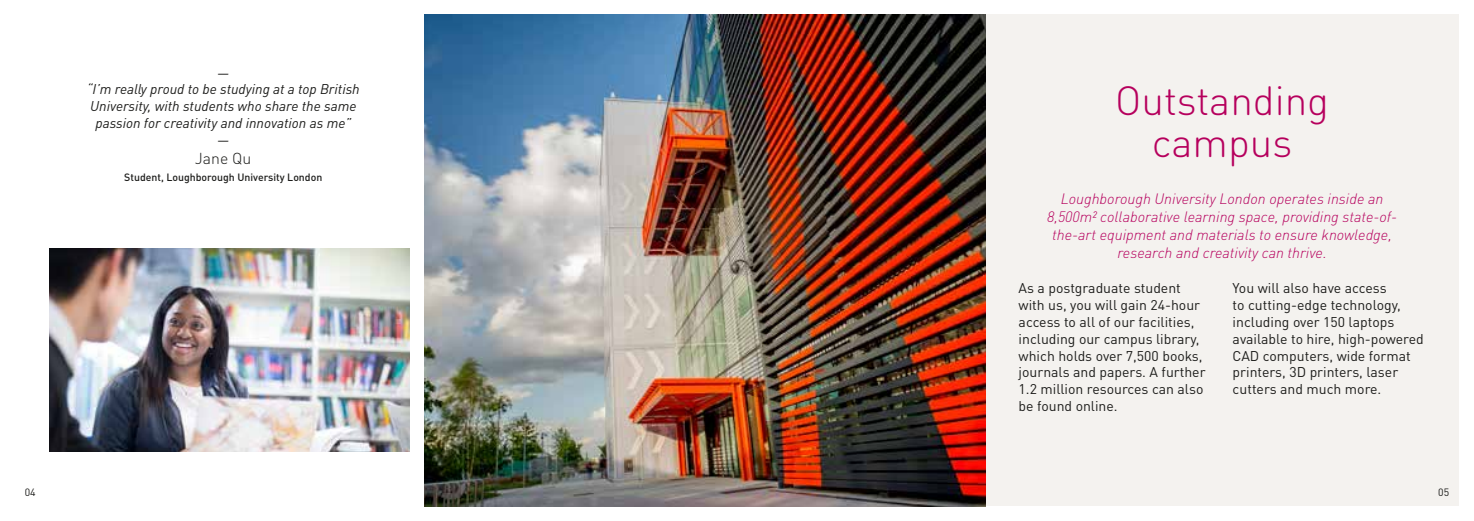
<style>
.page{position:relative;width:1474px;height:521px;background:#fff}
.page>*{position:absolute;margin:0;border:0;box-sizing:border-box;transform-origin:0 0}
.t1{font:300 40.25px/42px "DIN Round OT";color:#b6005d;text-align:center}
.t2{font:300 15.75px "DIN Round OT";color:#1d1d1b}
.t3{font:italic 300 14.88px/17.8px "DINOT";color:#b6005d;text-align:center}
.t4{font:14px/16.8px "DINOT";color:#1d1d1b}
.t5{font:italic 14px/16.8px "DINOT";color:#1d1d1b;text-align:center}
.t6{font:500 10.5px "DINOT";color:#1d1d1b}
.t7{font:10.5px "DINOT";color:#1d1d1b}
</style>
<div class="page">
<div style="left:424px;top:15px;width:1034px;height:491px;background:#f4f2ef"></div>
<img style="left:424px;top:15px;width:561px;height:491px">
<img style="left:50px;top:248px;width:359px;height:203px">
<p class="t5" style="left:87px;top:64px;width:274px">—<br>“I’m really proud to be studying at a top British<br>University, with students who share the same passion for creativity and innovation as me”<br>—</p>
<p class="t2" style="left:195px;top:148px;width:58px">Jane Qu</p>
<p class="t6" style="left:124px;top:171px;width:199px">Student, Loughborough University London</p>
<h1 class="t1" style="left:1115px;top:79px;width:215px">Outstanding campus</h1>
<p class="t3" style="left:1047px;top:190px;width:351px">Loughborough University London operates inside an 8,500m² collaborative learning space, providing state-of&shy;the-art equipment and materials to ensure knowledge, research and creativity can thrive.</p>
<p class="t4" style="left:1018px;top:280px;width:188px">As a postgraduate student with us, you will gain 24-hour access to all of our facilities, including our campus library, which holds over 7,500 books, journals and papers. A further<br>1.2 million resources can also be found online.</p>
<p class="t4" style="left:1232px;top:280px;width:193px">You will also have access<br>to cutting-edge technology, including over 150 laptops available to hire, high-powered<br>CAD computers, wide format printers, 3D printers, laser cutters and much more.</p>
<p class="t7" style="left:25px;top:486px;width:12px">04</p>
<p class="t7" style="left:1438px;top:486px;width:12px">05</p>
</div>
